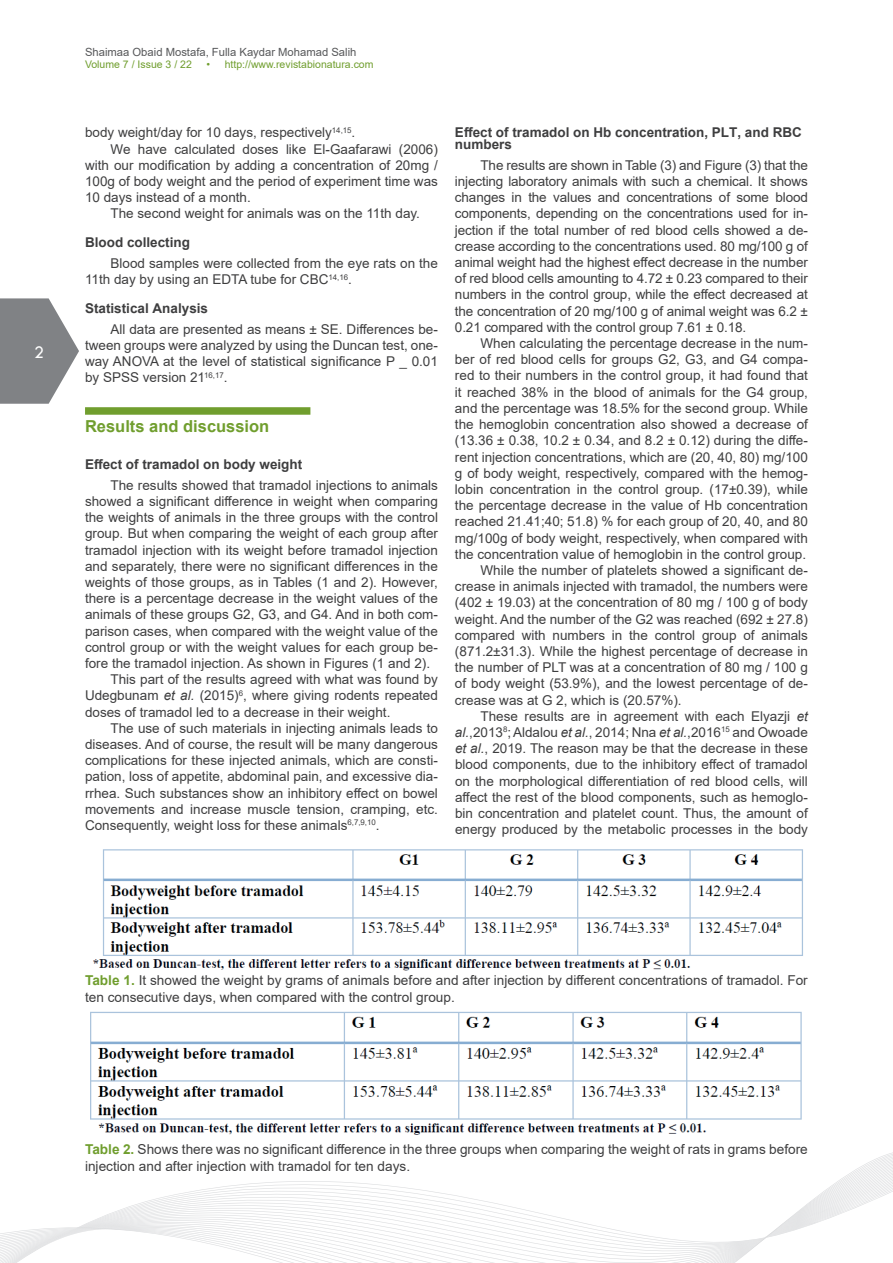
<style>
.page{position:relative;width:893px;height:1263px;background:#fff}
.page>*{position:absolute;margin:0;border:0;box-sizing:border-box;transform-origin:0 0}
.t1{font:18px "Tw Cen";color:#fff}
.t2{font:700 16.5px "Arial";color:#709e2e}
.t3{font:13.65px/16.4px "Arial";color:#3e3e3f}
.t4{font:13.5px/16.2px "Arial";color:#3e3e3f;text-align:justify}
.t5{font:700 13.5px/12px "Arial";color:#3e3e3f}
.t6{font:11.25px "Arial";color:#57585a}
.t7{font:10.5px "Arial";color:#709e2e}
.s1{font-style:italic}
.s2{font-weight:700;color:#709e2e}
</style>
<div class="page">
<svg style="left:0;top:298px;width:79px;height:106px"></svg>
<svg style="left:0;top:1152px;width:893px;height:111px"></svg>
<div style="left:85px;top:407px;width:225px;height:8px;background:#709e2e"></div>
<img style="left:93px;top:849px;width:710px;height:122px">
<img style="left:90px;top:1011px;width:712px;height:124px">
<h1 class="t1" style="left:34px;top:341px;width:11px">2</h1>
<p class="t6" style="left:85px;top:44px;width:273px">Shaimaa Obaid Mostafa, Fulla Kaydar Mohamad Salih</p>
<p class="t7" style="left:85px;top:57px;width:108px">Volume 7 / Issue 3 / 22</p>
<p class="t7" style="left:206px;top:57px;width:169px">• http://www.revistabionatura.com</p>
<p class="t4" style="left:85px;top:124px;width:272px">body weight/day for 10 days, respectively<sup>14,15</sup>.</p>
<p class="t4" style="left:111px;top:141px;width:329px">We have calculated doses like El-Gaafarawi (2006)</p>
<p class="t4" style="left:85px;top:157px;width:354px">with our modification by adding a concentration of 20mg /</p>
<p class="t4" style="left:85px;top:173px;width:354px">100g of body weight and the period of experiment time was</p>
<p class="t4" style="left:85px;top:189px;width:167px">10 days instead of a month.</p>
<p class="t4" style="left:111px;top:205px;width:311px">The second weight for animals was on the 11th day.</p>
<p class="t5" style="left:85px;top:237px;width:107px">Blood collecting</p>
<p class="t4" style="left:85px;top:255px;width:354px;text-indent:26px">Blood samples were collected from the eye rats on the<br>11th day by using an EDTA tube for CBC<sup>14,16</sup>.</p>
<p class="t5" style="left:85px;top:302px;width:125px">Statistical Analysis</p>
<p class="t4" style="left:85px;top:321px;width:354px;text-indent:26px">All data are presented as means ± SE. Differences be&shy;tween groups were analyzed by using the Duncan test, one&shy;way ANOVA at the level of statistical significance P _ 0.01 by SPSS version 21<sup>16,17</sup>.</p>
<p class="t2" style="left:85px;top:414px;width:186px">Results and discussion</p>
<p class="t5" style="left:85px;top:459px;width:219px">Effect of tramadol on body weight</p>
<p class="t4" style="left:111px;top:477px;width:329px">The results showed that tramadol injections to animals</p>
<p class="t4" style="left:85px;top:493px;width:354px">showed a significant difference in weight when comparing</p>
<p class="t4" style="left:85px;top:509px;width:354px">the weights of animals in the three groups with the control</p>
<p class="t4" style="left:85px;top:525px;width:354px">group. But when comparing the weight of each group after</p>
<p class="t4" style="left:85px;top:542px;width:354px">tramadol injection with its weight before tramadol injection</p>
<p class="t4" style="left:85px;top:558px;width:354px">and separately, there were no significant differences in the</p>
<p class="t4" style="left:85px;top:574px;width:354px">weights of those groups, as in Tables (1 and 2). However,</p>
<p class="t4" style="left:85px;top:590px;width:354px">there is a percentage decrease in the weight values of the</p>
<p class="t4" style="left:85px;top:606px;width:354px">animals of these groups G2, G3, and G4. And in both com-</p>
<p class="t4" style="left:85px;top:623px;width:354px">parison cases, when compared with the weight value of the</p>
<p class="t4" style="left:85px;top:639px;width:354px">control group or with the weight values for each group be-</p>
<p class="t4" style="left:85px;top:655px;width:347px">fore the tramadol injection. As shown in Figures (1 and 2).</p>
<p class="t4" style="left:111px;top:671px;width:329px">This part of the results agreed with what was found by</p>
<p class="t4" style="left:85px;top:687px;width:354px">Udegbunam <span class="s1">et al.</span> (2015)<sup>6</sup>, where giving rodents repeated</p>
<p class="t4" style="left:85px;top:704px;width:307px">doses of tramadol led to a decrease in their weight.</p>
<p class="t4" style="left:111px;top:720px;width:329px">The use of such materials in injecting animals leads to</p>
<p class="t4" style="left:85px;top:736px;width:354px">diseases. And of course, the result will be many dangerous</p>
<p class="t4" style="left:85px;top:752px;width:354px">complications for these injected animals, which are consti-</p>
<p class="t4" style="left:85px;top:768px;width:354px">pation, loss of appetite, abdominal pain, and excessive dia-</p>
<p class="t4" style="left:85px;top:785px;width:354px">rrhea. Such substances show an inhibitory effect on bowel</p>
<p class="t4" style="left:85px;top:801px;width:354px">movements and increase muscle tension, cramping, etc.</p>
<p class="t4" style="left:85px;top:817px;width:296px">Consequently, weight loss for these animals<sup>6,7,9,10</sup>.</p>
<p class="t5" style="left:455px;top:127px;width:348px">Effect of tramadol on Hb concentration, PLT, and RBC numbers</p>
<p class="t4" style="left:455px;top:157px;width:354px;text-indent:26px">The results are shown in Table (3) and Figure (3) that the injecting laboratory animals with such a chemical. It shows changes in the values and concentrations of some blood components, depending on the concentrations used for in&shy;jection if the total number of red blood cells showed a de&shy;crease according to the concentrations used. 80 mg/100 g of animal weight had the highest effect decrease in the number of red blood cells amounting to 4.72 ± 0.23 compared to their numbers in the control group, while the effect decreased at the concentration of 20 mg/100 g of animal weight was 6.2 ± 0.21 compared with the control group 7.61 ± 0.18.</p>
<p class="t4" style="left:480px;top:335px;width:329px">When calculating the percentage decrease in the num-</p>
<p class="t4" style="left:455px;top:351px;width:354px">ber of red blood cells for groups G2, G3, and G4 compa-</p>
<p class="t4" style="left:455px;top:368px;width:354px">red to their numbers in the control group, it had found that</p>
<p class="t4" style="left:455px;top:384px;width:354px">it reached 38% in the blood of animals for the G4 group,</p>
<p class="t4" style="left:455px;top:400px;width:354px">and the percentage was 18.5% for the second group. While</p>
<p class="t4" style="left:455px;top:416px;width:354px">the hemoglobin concentration also showed a decrease of</p>
<p class="t4" style="left:455px;top:432px;width:354px">(13.36 ± 0.38, 10.2 ± 0.34, and 8.2 ± 0.12) during the diffe-</p>
<p class="t4" style="left:455px;top:449px;width:354px">rent injection concentrations, which are (20, 40, 80) mg/100</p>
<p class="t4" style="left:455px;top:465px;width:354px">g of body weight, respectively, compared with the hemog-</p>
<p class="t4" style="left:455px;top:481px;width:354px">lobin concentration in the control group. (17±0.39), while</p>
<p class="t4" style="left:455px;top:497px;width:354px">the percentage decrease in the value of Hb concentration</p>
<p class="t4" style="left:455px;top:513px;width:354px">reached 21.41;40; 51.8) % for each group of 20, 40, and 80</p>
<p class="t4" style="left:455px;top:530px;width:354px">mg/100g of body weight, respectively, when compared with</p>
<p class="t4" style="left:455px;top:546px;width:353px">the concentration value of hemoglobin in the control group.</p>
<p class="t4" style="left:480px;top:562px;width:329px">While the number of platelets showed a significant de-</p>
<p class="t4" style="left:455px;top:578px;width:354px">crease in animals injected with tramadol, the numbers were</p>
<p class="t4" style="left:455px;top:594px;width:354px">(402 ± 19.03) at the concentration of 80 mg / 100 g of body</p>
<p class="t4" style="left:455px;top:611px;width:354px">weight. And the number of the G2 was reached (692 ± 27.8)</p>
<p class="t4" style="left:455px;top:627px;width:354px">compared with numbers in the control group of animals</p>
<p class="t4" style="left:455px;top:643px;width:354px">(871.2±31.3). While the highest percentage of decrease in</p>
<p class="t4" style="left:455px;top:659px;width:354px">the number of PLT was at a concentration of 80 mg / 100 g</p>
<p class="t4" style="left:455px;top:675px;width:354px">of body weight (53.9%), and the lowest percentage of de-</p>
<p class="t4" style="left:455px;top:692px;width:228px">crease was at G 2, which is (20.57%).</p>
<p class="t4" style="left:480px;top:708px;width:329px">These results are in agreement with each Elyazji <span class="s1">et</span></p>
<p class="t4" style="left:455px;top:724px;width:354px"><span class="s1">al.</span>,2013<sup>8</sup>; Aldalou <span class="s1">et al.</span>, 2014; Nna <span class="s1">et al.</span>,2016<sup>15</sup> and Owoade</p>
<p class="t4" style="left:455px;top:740px;width:354px"><span class="s1">et al.</span>, 2019. The reason may be that the decrease in these</p>
<p class="t4" style="left:455px;top:756px;width:354px">blood components, due to the inhibitory effect of tramadol</p>
<p class="t4" style="left:455px;top:773px;width:354px">on the morphological differentiation of red blood cells, will</p>
<p class="t4" style="left:455px;top:789px;width:354px">affect the rest of the blood components, such as hemoglo-</p>
<p class="t4" style="left:455px;top:805px;width:354px">bin concentration and platelet count. Thus, the amount of</p>
<p class="t4" style="left:455px;top:821px;width:354px">energy produced by the metabolic processes in the body</p>
<p class="t3" style="left:85px;top:972px;width:724px"><span class="s2">Table 1.</span> It showed the weight by grams of animals before and after injection by different concentrations of tramadol. For ten consecutive days, when compared with the control group.</p>
<p class="t3" style="left:85px;top:1141px;width:724px"><span class="s2">Table 2.</span> Shows there was no significant difference in the three groups when comparing the weight of rats in grams before injection and after injection with tramadol for ten days.</p>
</div>
